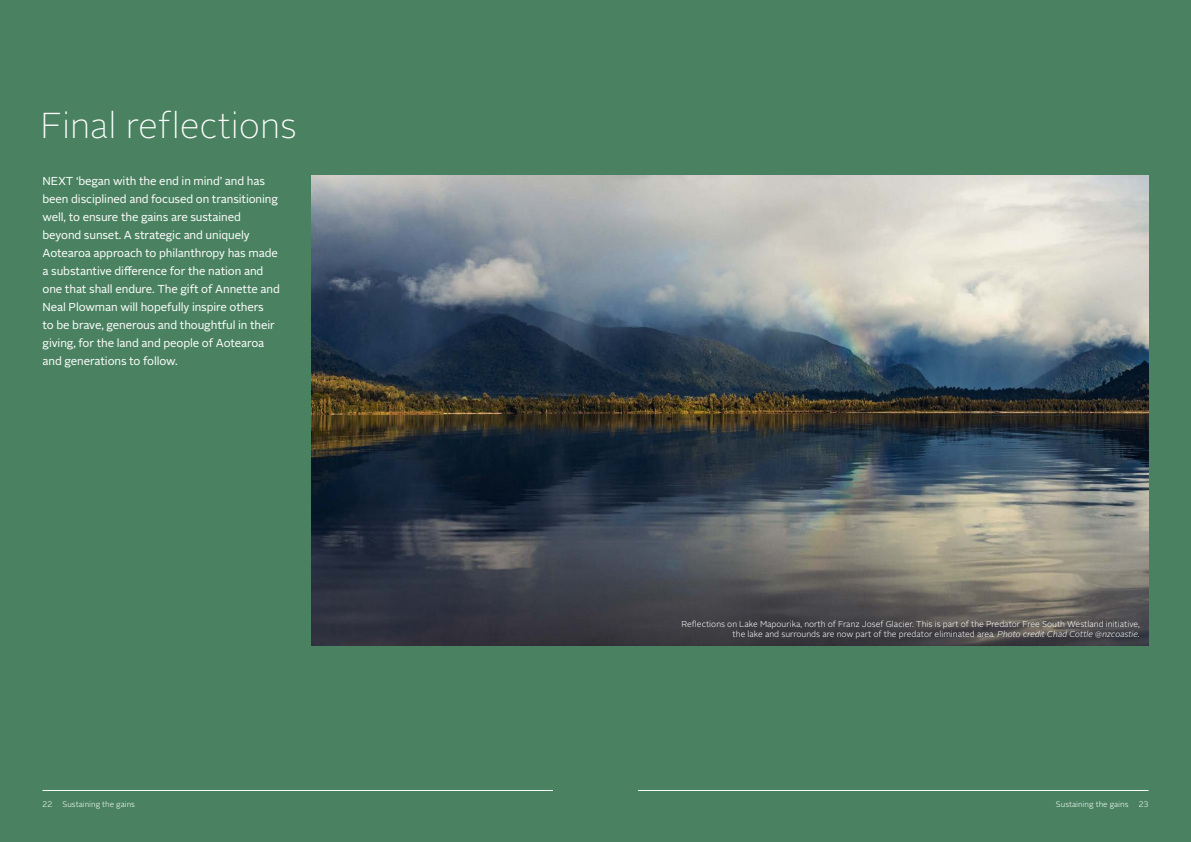
<style>
.page{position:relative;width:1191px;height:842px;background:#4a8261}
.page>*{position:absolute;margin:0;border:0;box-sizing:border-box;transform-origin:0 0}
.t1{font:100 36px "Alright Sans";color:#fff}
.t2{font:11.5px/18px "Alright Sans";letter-spacing:-.01em;color:#fff}
.t3{font:300 8.5px/10px "Alright Sans";color:#fff;text-align:right}
.t4{font:300 8px "Alright Sans";color:#fff}
.s1{font-style:italic}
</style>
<div class="page">
<img style="left:312px;top:176px;width:836px;height:470px">
<hr style="left:638px;top:790px;width:510px;height:1px;background:#fff">
<hr style="left:43px;top:790px;width:510px;height:1px;background:#fff">
<h1 class="t1" style="left:41px;top:102px;width:257px">Final reflections</h1>
<p class="t2" style="left:43px;top:172px;width:239px">NEXT ‘began with the end in mind’ and has been disciplined and focused on transitioning well, to ensure the gains are sustained beyond sunset. A strategic and uniquely Aotearoa approach to philanthropy has made a substantive difference for the nation and one that shall endure. The gift of Annette and Neal Plowman will hopefully inspire others<br>to be brave, generous and thoughtful in their giving, for the land and people of Aotearoa and generations to follow.</p>
<p class="t3" style="left:681px;top:620px;width:460px">Reflections on Lake Mapourika, north of Franz Josef Glacier. This is part of the Predator Free South Westland initiative, the lake and surrounds are now part of the predator eliminated area<span class="s1">. Photo credit Chad Cottle @nzcoastie.</span></p>
<p class="t4" style="left:43px;top:799px;width:11px">22</p>
<p class="t4" style="left:63px;top:799px;width:74px">Sustaining the gains</p>
<p class="t4" style="left:1056px;top:799px;width:74px">Sustaining the gains</p>
<p class="t4" style="left:1138px;top:799px;width:11px">23</p>
</div>
